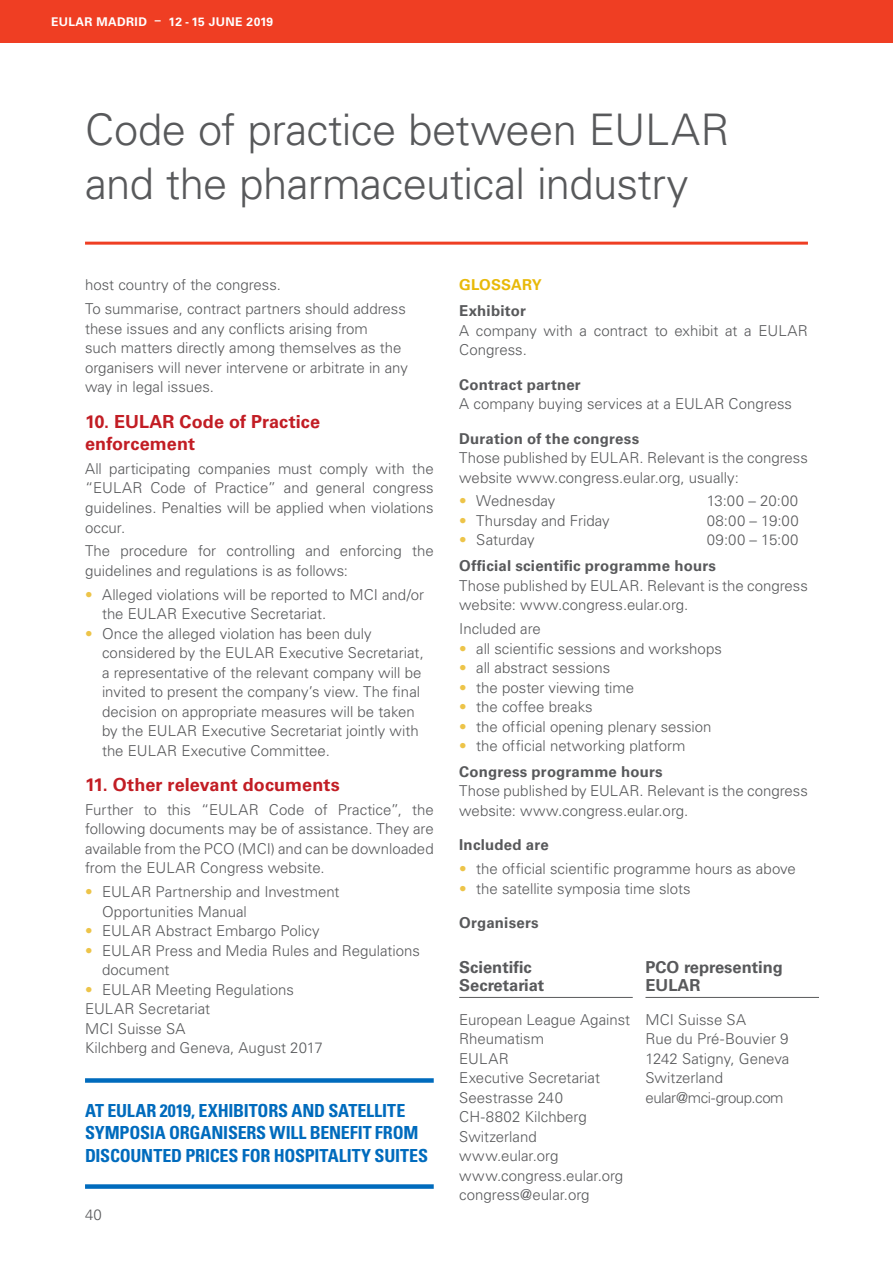
<style>
.page{position:relative;width:893px;height:1263px;background:#fff}
.page>*{position:absolute;margin:0;border:0;box-sizing:border-box;transform-origin:0 0}
.t1{font:300 43.5px/54px "Univers LT Std";letter-spacing:-.015em;color:#58595b}
.t2{font:700 condensed 18px/22.5px "Univers LT Std";letter-spacing:-.01em;color:#006bbd}
.t3{font:700 18px/22.5px "Univers LT Std";letter-spacing:.005em;color:#c21d24}
.t4{font:700 16.5px/17.9px "Univers LT Std";color:#58595b}
.t5{font:300 15px/19.5px "Univers LT Std";color:#58595b}
.t6{font:700 15px "Univers LT Std";letter-spacing:.015em;color:#58595b}
.t7{font:700 15px "Univers LT Std";letter-spacing:.005em;color:#e8b909}
.t8{font:700 12px "Univers LT Std";letter-spacing:.03em;color:#fff}
.s1{color:#edc449}
.s2{font-weight:700}
</style>
<div class="page">
<div style="left:0;top:0;width:893px;height:43px;background:#ef3e23"></div>
<hr style="left:85px;top:242px;width:723px;height:3px;background:#ef3e23">
<div style="left:85px;top:1078px;width:349px;height:5px;background:#006bbd"></div>
<div style="left:85px;top:1184px;width:349px;height:5px;background:#006bbd"></div>
<hr style="left:459px;top:997px;width:174px;height:1px;background:#58595b">
<hr style="left:645px;top:997px;width:174px;height:1px;background:#58595b">
<p class="t8" style="left:51px;top:14px;width:224px">EULAR MADRID – 12 - 15 JUNE 2019</p>
<h1 class="t1" style="left:85px;top:102px;width:646px">Code of practice between EULAR and the pharmaceutical industry</h1>
<p class="t5" style="left:85px;top:273px;width:322px;line-height:23.7px">host country of the congress.<br>To summarise, contract partners should address</p>
<p class="t5" style="left:85px;top:319px;width:324px">these issues and any conflicts arising from<br>such matters directly among themselves as the organisers will never intervene or arbitrate in any way in legal issues.</p>
<p class="t3" style="left:85px;top:410px;width:237px">10. EULAR Code of Practice enforcement</p>
<p class="t5" style="left:85px;top:459px;width:350px;text-align:justify">All participating companies must comply with the “EULAR Code of Practice” and general congress guidelines. Penalties will be applied when violations occur.</p>
<p class="t5" style="left:85px;top:541px;width:350px">The procedure for controlling and enforcing the guidelines and regulations is as follows:</p>
<p class="t5" style="left:102px;top:584px;width:324px;text-indent:-17px"><span class="s1">•</span> Alleged violations will be reported to MCI and/or the EULAR Executive Secretariat.</p>
<p class="t5" style="left:102px;top:623px;width:323px;text-indent:-17px"><span class="s1">•</span> Once the alleged violation has been duly considered by the EULAR Executive Secretariat, a representative of the relevant company will be invited to present the company’s view. The final decision on appropriate measures will be taken by the EULAR Executive Secretariat jointly with the EULAR Executive Committee.</p>
<p class="t3" style="left:85px;top:774px;width:256px">11. Other relevant documents</p>
<p class="t5" style="left:85px;top:800px;width:350px;text-align:justify">Further to this “EULAR Code of Practice”, the following documents may be of assistance. They are available from the PCO (MCI) and can be downloaded from the EULAR Congress website.</p>
<p class="t5" style="left:102px;top:882px;width:239px;text-indent:-17px"><span class="s1">•</span> EULAR Partnership and Investment<br>Opportunities Manual</p>
<p class="t5" style="left:85px;top:921px;width:236px"><span class="s1">•</span> EULAR Abstract Embargo Policy</p>
<p class="t5" style="left:102px;top:940px;width:319px;text-indent:-17px"><span class="s1">•</span> EULAR Press and Media Rules and Regulations document</p>
<p class="t5" style="left:85px;top:979px;width:239px"><span class="s1">•</span> EULAR Meeting Regulations<br>EULAR Secretariat<br>MCI Suisse SA<br>Kilchberg and Geneva, August 2017</p>
<p class="t2" style="left:85px;top:1099px;width:344px">AT EULAR 2019, EXHIBITORS AND SATELLITE<br>SYMPOSIA ORGANISERS WILL BENEFIT FROM<br>DISCOUNTED PRICES FOR HOSPITALITY SUITES</p>
<p class="t5" style="left:85px;top:1205px;width:18px">40</p>
<p class="t7" style="left:459px;top:276px;width:84px">GLOSSARY</p>
<p class="t6" style="left:459px;top:302px;width:68px">Exhibitor</p>
<p class="t5" style="left:459px;top:321px;width:350px">A company with a contract to exhibit at a EULAR<br>Congress.</p>
<p class="t6" style="left:459px;top:376px;width:123px">Contract partner</p>
<p class="t5" style="left:459px;top:394px;width:334px">A company buying services at a EULAR Congress</p>
<p class="t6" style="left:459px;top:429px;width:181px">Duration of the congress</p>
<p class="t5" style="left:459px;top:448px;width:350px">Those published by EULAR. Relevant is the congress website www.congress.eular.org, usually:</p>
<p class="t5" style="left:459px;top:491px;width:98px"><span class="s1">•</span> Wednesday</p>
<p class="t5" style="left:707px;top:491px;width:93px">13:00 – 20:00</p>
<p class="t5" style="left:459px;top:511px;width:152px"><span class="s1">•</span> Thursday and Friday</p>
<p class="t5" style="left:707px;top:511px;width:94px">08:00 – 19:00</p>
<p class="t5" style="left:459px;top:530px;width:77px"><span class="s1">•</span> Saturday</p>
<p class="t5" style="left:707px;top:530px;width:93px">09:00 – 15:00</p>
<p class="t6" style="left:459px;top:557px;width:258px">Official scientific programme hours</p>
<p class="t5" style="left:459px;top:576px;width:350px">Those published by EULAR. Relevant is the congress website: www.congress.eular.org.</p>
<p class="t5" style="left:459px;top:619px;width:83px">Included are</p>
<p class="t5" style="left:459px;top:638px;width:264px"><span class="s1">•</span> all scientific sessions and workshops</p>
<p class="t5" style="left:459px;top:658px;width:153px"><span class="s1">•</span> all abstract sessions</p>
<p class="t5" style="left:459px;top:677px;width:176px"><span class="s1">•</span> the poster viewing time</p>
<p class="t5" style="left:459px;top:697px;width:135px"><span class="s1">•</span> the coffee breaks</p>
<p class="t5" style="left:459px;top:716px;width:254px"><span class="s1">•</span> the official opening plenary session</p>
<p class="t5" style="left:459px;top:733px;width:228px;line-height:25.8px"><span class="s1">•</span> the official networking platform<br><span class="s2">Congress programme hours</span></p>
<p class="t5" style="left:459px;top:781px;width:350px">Those published by EULAR. Relevant is the congress website: www.congress.eular.org.</p>
<p class="t6" style="left:459px;top:836px;width:91px">Included are</p>
<p class="t5" style="left:459px;top:859px;width:338px"><span class="s1">•</span> the official scientific programme hours as above</p>
<p class="t5" style="left:459px;top:878px;width:233px"><span class="s1">•</span> the satellite symposia time slots</p>
<p class="t6" style="left:459px;top:914px;width:81px">Organisers</p>
<p class="t4" style="left:459px;top:958px;width:87px">Scientific<br>Secretariat</p>
<p class="t5" style="left:459px;top:1010px;width:172px">European League Against<br>Rheumatism<br>EULAR<br>Executive Secretariat<br>Seestrasse 240<br>CH-8802 Kilchberg<br>Switzerland www.eular.org www.congress.eular.org congress@eular.org</p>
<p class="t4" style="left:645px;top:958px;width:139px">PCO representing<br>EULAR</p>
<p class="t5" style="left:645px;top:1010px;width:145px">MCI Suisse SA<br>Rue du Pré-Bouvier 9<br>1242 Satigny, Geneva<br>Switzerland eular@mci-group.com</p>
</div>
